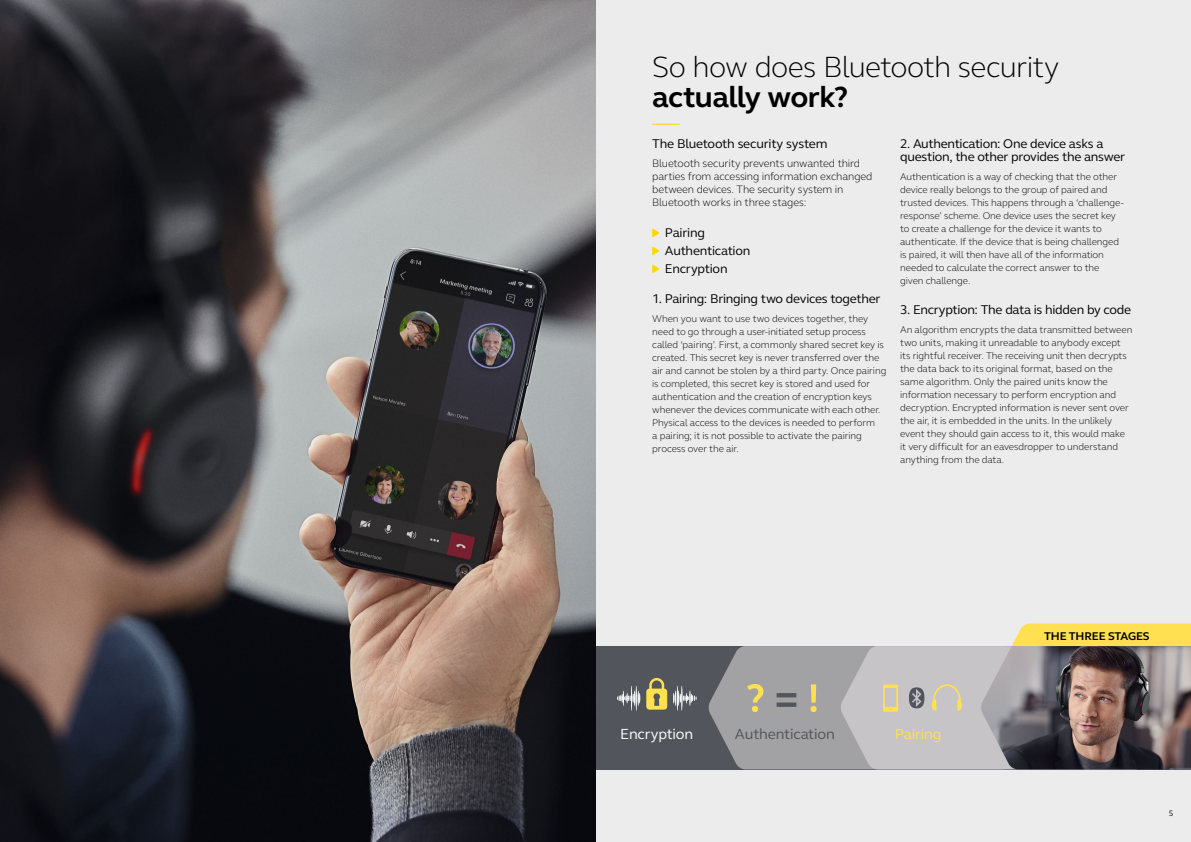
<style>
.page{position:relative;width:1191px;height:842px;background:#fff}
.page>*{position:absolute;margin:0;border:0;box-sizing:border-box;transform-origin:0 0}
.t1{font:300 30px "GN Elliot";letter-spacing:-.02em;color:#000}
.t2{font:700 30px "GN Elliot";letter-spacing:-.02em;color:#000}
.t3{font:15px "GN Elliot";letter-spacing:-.01em;color:#52555b}
.t4{font:15px "GN Elliot";letter-spacing:-.01em;color:#fff}
.t5{font:15px "GN Elliot";letter-spacing:-.01em;color:#ffe050}
.t6{font:13px/18px "GN Elliot";letter-spacing:-.02em;color:#000}
.t7{font:700 11.5px "GN Elliot";letter-spacing:-.01em;color:#000}
.t8{font:300 11px/13px "GN Elliot";letter-spacing:-.015em;color:#000}
.t9{font:300 10px/13px "GN Elliot";letter-spacing:-.01em;color:#000}
.t10{font:8px "GN Elliot";color:#000}
</style>
<div class="page">
<div style="left:595px;top:0;width:596px;height:842px;background:#ececed"></div>
<div style="left:595px;top:646px;width:596px;height:123px;background:#52555b"></div>
<img style="left:0;top:0;width:595px;height:842px">
<svg style="left:652px;top:124px;width:27px;height:1px"></svg>
<svg style="left:652px;top:228px;width:7px;height:9px"></svg>
<svg style="left:652px;top:246px;width:7px;height:9px"></svg>
<svg style="left:652px;top:264px;width:7px;height:9px"></svg>
<svg style="left:673px;top:686px;width:23px;height:25px"></svg>
<svg style="left:617px;top:686px;width:23px;height:25px"></svg>
<svg style="left:646px;top:678px;width:21px;height:32px"></svg>
<svg style="left:708px;top:623px;width:483px;height:146px"></svg>
<h1 class="t1" style="left:652px;top:46px;width:409px">So how does Bluetooth security</h1>
<h1 class="t2" style="left:652px;top:76px;width:198px">actually work?</h1>
<h3 class="t6" style="left:652px;top:135px;width:177px">The Bluetooth security system</h3>
<p class="t8" style="left:652px;top:156px;width:222px">Bluetooth security prevents unwanted third parties from accessing information exchanged between devices. The security system in Bluetooth works in three stages:</p>
<h3 class="t6" style="left:665px;top:223px;width:87px">Pairing<br>Authentication<br>Encryption</h3>
<h3 class="t6" style="left:652px;top:289px;width:230px">1. Pairing: Bringing two devices together</h3>
<p class="t9" style="left:652px;top:312px;width:236px">When you want to use two devices together, they need to go through a user-initiated setup process called ‘pairing’. First, a commonly shared secret key is created. This secret key is never transferred over the air and cannot be stolen by a third party. Once pairing is completed, this secret key is stored and used for authentication and the creation of encryption keys whenever the devices communicate with each other.<br>Physical access to the devices is needed to perform<br>a pairing; it is not possible to activate the pairing process over the air.</p>
<h3 class="t6" style="left:900px;top:137px;width:226px;line-height:13px">2. Authentication: One device asks a question, the other provides the answer</h3>
<p class="t9" style="left:900px;top:170px;width:225px">Authentication is a way of checking that the other device really belongs to the group of paired and trusted devices. This happens through a ‘challenge&shy;response’ scheme. One device uses the secret key to create a challenge for the device it wants to authenticate. If the device that is being challenged is paired, it will then have all of the information needed to calculate the correct answer to the given challenge.</p>
<h3 class="t6" style="left:900px;top:300px;width:232px">3. Encryption: The data is hidden by code</h3>
<p class="t9" style="left:900px;top:323px;width:234px">An algorithm encrypts the data transmitted between two units, making it unreadable to anybody except its rightful receiver. The receiving unit then decrypts the data back to its original format, based on the same algorithm. Only the paired units know the information necessary to perform encryption and decryption. Encrypted information is never sent over the air, it is embedded in the units. In the unlikely event they should gain access to it, this would make it very difficult for an eavesdropper to understand anything from the data.</p>
<h2 class="t4" style="left:620px;top:724px;width:75px">Encryption</h2>
<h2 class="t3" style="left:735px;top:724px;width:101px">Authentication</h2>
<h2 class="t5" style="left:894px;top:724px;width:48px">Pairing</h2>
<p class="t7" style="left:1044px;top:628px;width:107px">THE THREE STAGES</p>
<p class="t10" style="left:1168px;top:808px;width:6px">5</p>
</div>
